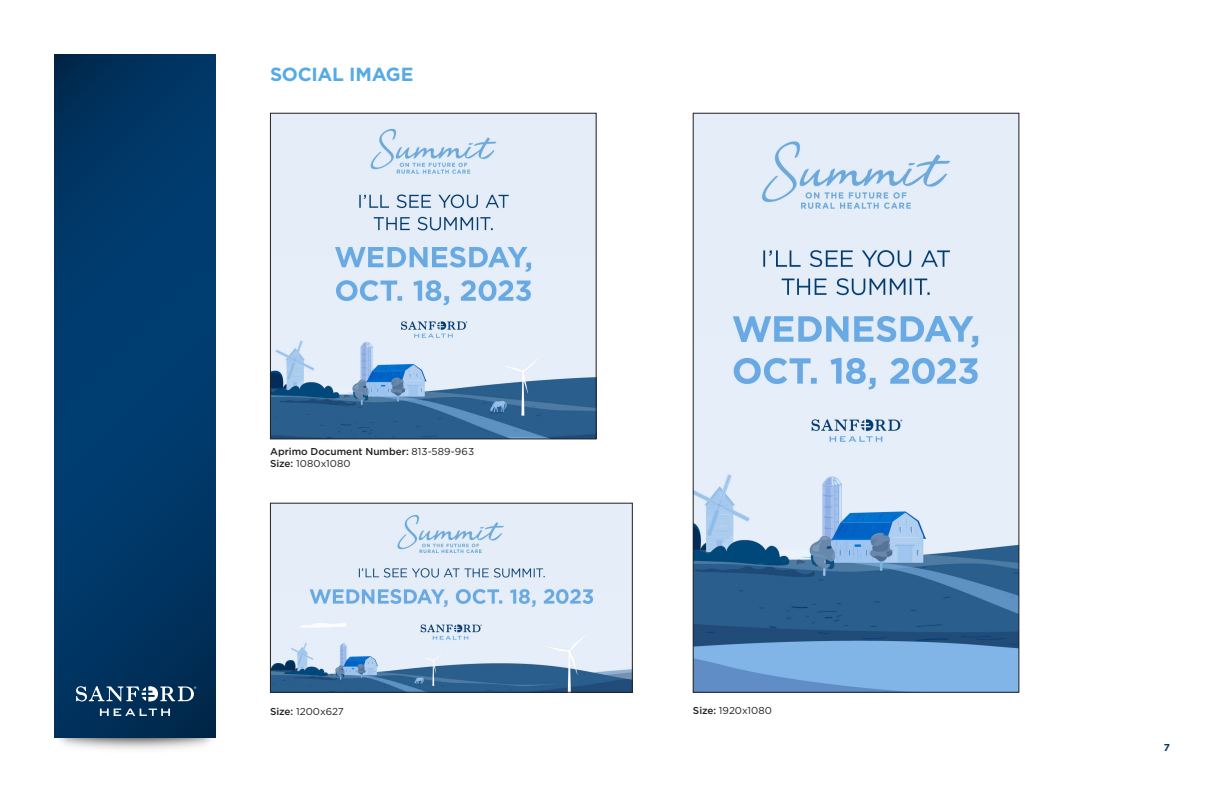
<style>
.page{position:relative;width:1224px;height:792px;background:#fff}
.page>*{position:absolute;margin:0;border:0;box-sizing:border-box;transform-origin:0 0}
.BODY-CONCEPT{font:700 19px "Gotham";letter-spacing:-.015em;color:#56abe5}
.BODY-CONCEPT-2{font:10px "Gotham";letter-spacing:-.005em;color:#231f20}
.BODY-CONCEPT-3{font:500 10px "Gotham";color:#231f20}
.t1{font:700 10px "Gotham";color:#003d71}
.s1{font-weight:400}
.s2{font-weight:500}
</style>
<div class="page">
<svg style="left:54px;top:54px;width:162px;height:684px;background:#003767"></svg>
<svg style="left:100px;top:709px;width:70px;height:7px"></svg>
<svg style="left:76px;top:686px;width:120px;height:15px"></svg>
<img style="left:272px;top:115px;width:322px;height:322px">
<div style="left:270px;top:113px;width:326px;height:326px;border:1px solid #231f20"></div>
<img style="left:272px;top:505px;width:359px;height:185px">
<div style="left:270px;top:503px;width:363px;height:189px;border:1px solid #231f20"></div>
<img style="left:695px;top:115px;width:322px;height:575px">
<p class="BODY-CONCEPT" style="left:270px;top:62px;width:145px">SOCIAL IMAGE</p>
<p class="BODY-CONCEPT-3" style="left:270px;top:445px;width:205px">Aprimo Document Number: <span class="s1">813-589-963</span></p>
<p class="BODY-CONCEPT-2" style="left:270px;top:457px;width:82px"><span class="s2">Size:</span> 1080x1080</p>
<p class="BODY-CONCEPT-2" style="left:270px;top:705px;width:75px"><span class="s2">Size:</span> 1200x627</p>
<p class="BODY-CONCEPT-2" style="left:693px;top:704px;width:81px"><span class="s2">Size:</span> 1920x1080</p>
<p class="t1" style="left:1164px;top:741px;width:8px">7</p>
</div>
